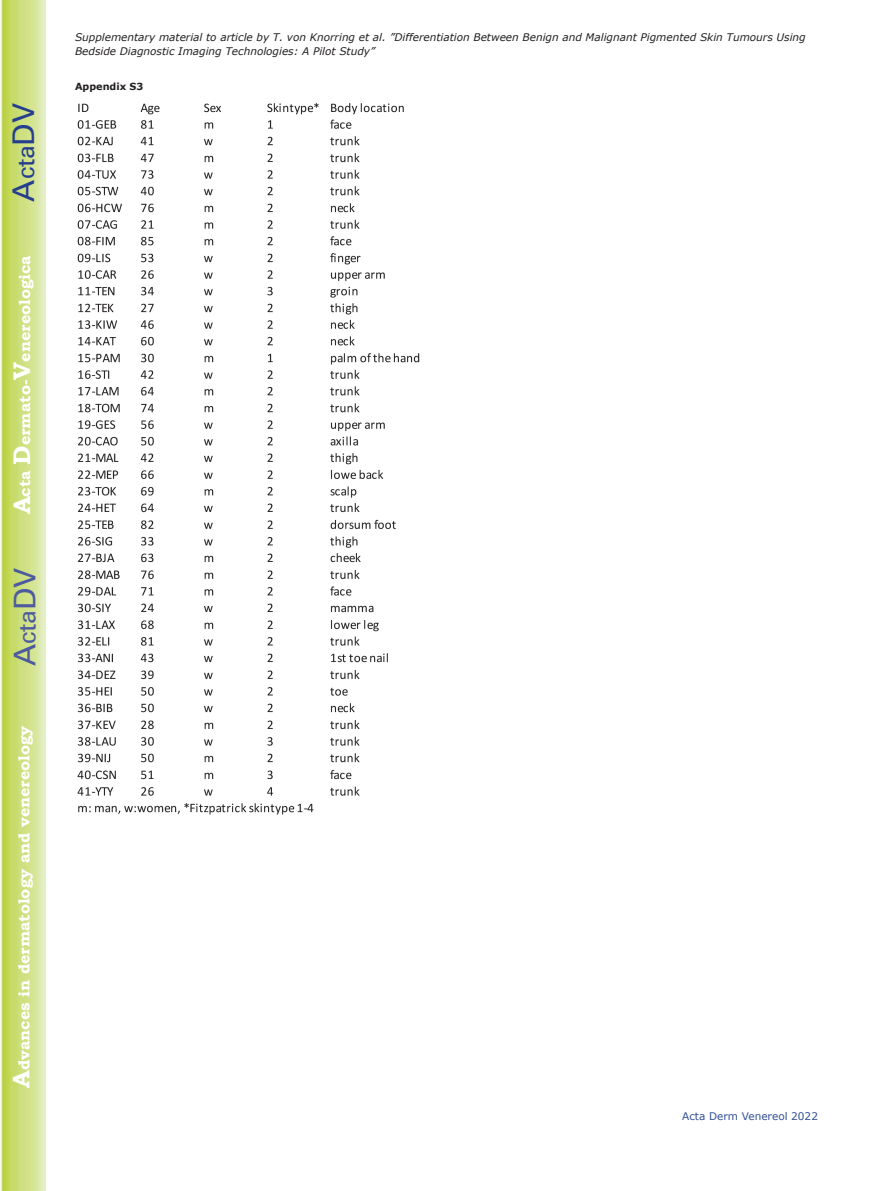
<style>
.page{position:relative;width:893px;height:1191px;background:#fff}
.page>*{position:absolute;margin:0;border:0;box-sizing:border-box;transform-origin:0 0}
.t1{font:30px "Univers";color:#4d5a9e}
.t2{font:30px "Univers";color:#253f8e}
.t3{font:700 15.75px "Bookman Old Style";color:#fff}
.t4{font:italic 10.5px/13.5px "Verdana";color:#231f20}
.t5{font:10.5px "Verdana";color:#324f95}
.t6{font:700 9.75px "Verdana";color:#231f20}
.s1{font-size:24px}
</style>
<div class="page">
<svg style="left:1px;top:0;width:45px;height:1191px;background:#cfe084"></svg>
<img style="left:77px;top:102px;width:343px;height:713px">
<h1 class="t2" style="left:6px;top:201px;width:100px;rotate:-90deg">A<span class="s1">cta</span>DV</h1>
<h2 class="t3" style="left:15px;top:514px;width:260px;rotate:-90deg"><span class="s1">A</span>cta <span class="s1">D</span>ermato-<span class="s1">V</span>enereologica</h2>
<h1 class="t1" style="left:7px;top:666px;width:100px;rotate:-90deg">A<span class="s1">cta</span>DV</h1>
<h2 class="t3" style="left:15px;top:1088px;width:364px;rotate:-90deg"><span class="s1">A</span>dvances in dermatology and venereology</h2>
<p class="t4" style="left:75px;top:31px;width:732px">Supplementary material to article by T. von Knorring et al. ”Differentiation Between Benign and Malignant Pigmented Skin Tumours Using<br>Bedside Diagnostic Imaging Technologies: A Pilot Study”</p>
<p class="t6" style="left:75px;top:80px;width:70px">Appendix S3</p>
<p class="t5" style="left:682px;top:1109px;width:137px">Acta Derm Venereol 2022</p>
</div>
